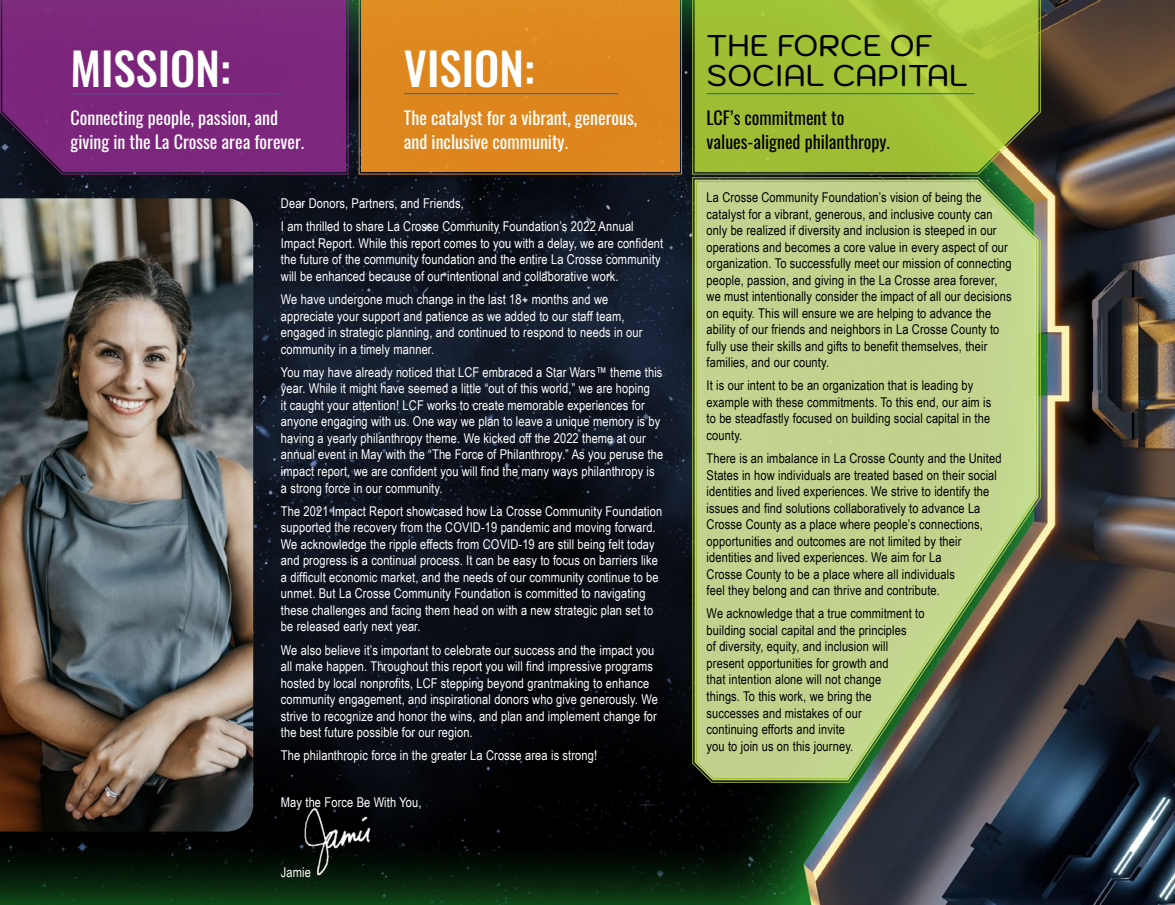
<style>
.page{position:relative;width:1175px;height:905px;background:#fff}
.page>*{position:absolute;margin:0;border:0;box-sizing:border-box;transform-origin:0 0}
.t1{font:500 45px "Oswald";color:#fff}
.t2{font:500 30px/30px "Kodchasan";color:#000}
.t3{font:18px/24px "Oswald";color:#fff}
.t4{font:18px/24px "Oswald";color:#000}
.t5{font:13.5px/16.5px "Arial Narrow";letter-spacing:.01em;color:#fff}
.t6{font:13.5px/16.5px "Arial Narrow";letter-spacing:.01em;color:#000}
</style>
<div class="page">
<img style="left:0;top:0;width:1174px;height:904px">
<svg style="left:0;top:0;width:349px;height:175px"></svg>
<div style="left:3px;top:0;width:342px;height:171px;background:#7d267d"></div>
<svg style="left:358px;top:0;width:324px;height:175px"></svg>
<div style="left:362px;top:0;width:316px;height:171px;background:#de871e"></div>
<svg style="left:692px;top:0;width:349px;height:175px"></svg>
<svg style="left:695px;top:0;width:342px;height:171px"></svg>
<img style="left:692px;top:177px;width:349px;height:606px">
<svg style="left:695px;top:181px;width:342px;height:598px"></svg>
<img style="left:0;top:198px;width:253px;height:633px">
<hr style="left:71px;top:93px;width:213px;height:1px;background:#136994">
<hr style="left:404px;top:93px;width:213px;height:1px;background:#136994">
<hr style="left:707px;top:93px;width:267px;height:1px;background:#136994">
<img style="left:298px;top:804px;width:80px;height:73px">
<h1 class="t1" style="left:70px;top:45px;width:162px">MISSION:</h1>
<h1 class="t1" style="left:404px;top:45px;width:132px">VISION:</h1>
<h3 class="t3" style="left:70px;top:104px;width:235px">Connecting people, passion, and giving in the La Crosse area forever.</h3>
<h3 class="t3" style="left:404px;top:104px;width:235px">The catalyst for a vibrant, generous, and inclusive community.</h3>
<p class="t5" style="left:281px;top:191px;width:354px;line-height:23.2px">Dear Donors, Partners, and Friends,<br>I am thrilled to share La Crosse Community Foundation’s 2022 Annual</p>
<p class="t5" style="left:281px;top:234px;width:384px">Impact Report. While this report comes to you with a delay, we are confident the future of the community foundation and the entire La Crosse community will be enhanced because of our intentional and collaborative work.</p>
<p class="t5" style="left:281px;top:291px;width:363px">We have undergone much change in the last 18+ months and we appreciate your support and patience as we added to our staff team, engaged in strategic planning, and continued to respond to needs in our community in a timely manner.</p>
<p class="t5" style="left:281px;top:363px;width:384px">You may have already noticed that LCF embraced a Star Wars™ theme this year. While it might have seemed a little “out of this world,” we are hoping<br>it caught your attention! LCF works to create memorable experiences for anyone engaging with us. One way we plan to leave a unique memory is by having a yearly philanthropy theme. We kicked off the 2022 theme at our annual event in May with the “The Force of Philanthropy.” As you peruse the impact report, we are confident you will find the many ways philanthropy is a strong force in our community.</p>
<p class="t5" style="left:281px;top:502px;width:383px">The 2021 Impact Report showcased how La Crosse Community Foundation supported the recovery from the COVID-19 pandemic and moving forward.<br>We acknowledge the ripple effects from COVID-19 are still being felt today and progress is a continual process. It can be easy to focus on barriers like a difficult economic market, and the needs of our community continue to be unmet. But La Crosse Community Foundation is committed to navigating these challenges and facing them head on with a new strategic plan set to be released early next year.</p>
<p class="t5" style="left:281px;top:641px;width:378px">We also believe it’s important to celebrate our success and the impact you all make happen. Throughout this report you will find impressive programs hosted by local nonprofits, LCF stepping beyond grantmaking to enhance community engagement, and inspirational donors who give generously. We strive to recognize and honor the wins, and plan and implement change for the best future possible for our region.</p>
<p class="t5" style="left:281px;top:746px;width:318px">The philanthropic force in the greater La Crosse area is strong!</p>
<p class="t5" style="left:281px;top:793px;width:142px">May the Force Be With You,</p>
<p class="t5" style="left:281px;top:863px;width:32px">Jamie</p>
<h2 class="t2" style="left:706px;top:31px;width:263px">THE FORCE OF<br>SOCIAL CAPITAL</h2>
<h3 class="t4" style="left:706px;top:104px;width:185px">LCF’s commitment to values-aligned philanthropy.</h3>
<p class="t6" style="left:706px;top:188px;width:306px">La Crosse Community Foundation’s vision of being the catalyst for a vibrant, generous, and inclusive county can only be realized if diversity and inclusion is steeped in our operations and becomes a core value in every aspect of our organization. To successfully meet our mission of connecting people, passion, and giving in the La Crosse area forever, we must intentionally consider the impact of all our decisions on equity. This will ensure we are helping to advance the ability of our friends and neighbors in La Crosse County to fully use their skills and gifts to benefit themselves, their families, and our county.</p>
<p class="t6" style="left:706px;top:377px;width:286px">It is our intent to be an organization that is leading by example with these commitments. To this end, our aim is to be steadfastly focused on building social capital in the county.</p>
<p class="t6" style="left:706px;top:449px;width:296px">There is an imbalance in La Crosse County and the United States in how individuals are treated based on their social identities and lived experiences. We strive to identify the issues and find solutions collaboratively to advance La Crosse County as a place where people’s connections, opportunities and outcomes are not limited by their identities and lived experiences. We aim for La<br>Crosse County to be a place where all individuals<br>feel they belong and can thrive and contribute.</p>
<p class="t6" style="left:706px;top:605px;width:219px">We acknowledge that a true commitment to building social capital and the principles<br>of diversity, equity, and inclusion will present opportunities for growth and<br>that intention alone will not change<br>things. To this work, we bring the successes and mistakes of our<br>continuing efforts and invite<br>you to join us on this journey.</p>
</div>
